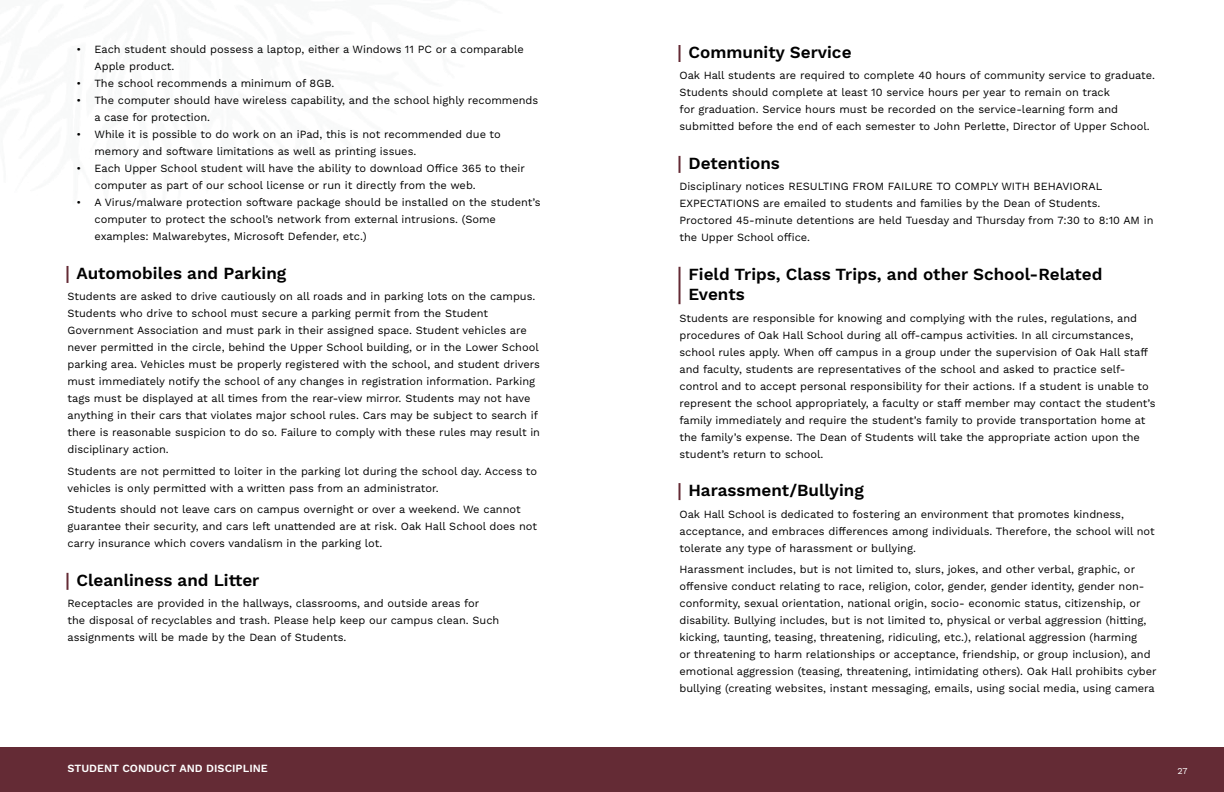
<style>
.page{position:relative;width:1224px;height:792px;background:#fff}
.page>*{position:absolute;margin:0;border:0;box-sizing:border-box;transform-origin:0 0}
.t1{font:600 17px/20.4px "Work Sans";color:#000}
.t2{font:11px/17px "Work Sans";color:#000}
.t3{font:600 11px "Work Sans";color:#fff}
.t4{font:9px "Work Sans";color:#fff}
</style>
<div class="page">
<div style="left:0;top:747px;width:1224px;height:45px;background:#642b35"></div>
<svg style="left:66px;top:266px;width:2px;height:17px"></svg>
<svg style="left:66px;top:573px;width:2px;height:17px"></svg>
<svg style="left:678px;top:45px;width:2px;height:17px"></svg>
<svg style="left:678px;top:156px;width:2px;height:17px"></svg>
<hr style="left:678px;top:267px;width:2px;height:37px;background:#642b35">
<svg style="left:678px;top:483px;width:2px;height:17px"></svg>
<p class="t2" style="left:94px;top:42px;width:431px;text-indent:-18px">• Each student should possess a laptop, either a Windows 11 PC or a comparable<br>Apple product.</p>
<p class="t2" style="left:76px;top:76px;width:259px">• The school recommends a minimum of 8GB.</p>
<p class="t2" style="left:94px;top:93px;width:445px;text-indent:-18px">• The computer should have wireless capability, and the school highly recommends a case for protection.</p>
<p class="t2" style="left:94px;top:127px;width:408px;text-indent:-18px">• While it is possible to do work on an iPad, this is not recommended due to memory and software limitations as well as printing issues.</p>
<p class="t2" style="left:94px;top:161px;width:432px;text-indent:-18px">• Each Upper School student will have the ability to download Office 365 to their computer as part of our school license or run it directly from the web.</p>
<p class="t2" style="left:94px;top:195px;width:448px;text-indent:-18px">• A Virus/malware protection software package should be installed on the student’s computer to protect the school’s network from external intrusions. (Some examples: Malwarebytes, Microsoft Defender, etc.)</p>
<h1 class="t1" style="left:76px;top:264px;width:211px">Automobiles and Parking</h1>
<p class="t2" style="left:68px;top:289px;width:474px">Students are asked to drive cautiously on all roads and in parking lots on the campus.<br>Students who drive to school must secure a parking permit from the Student Government Association and must park in their assigned space. Student vehicles are never permitted in the circle, behind the Upper School building, or in the Lower School parking area. Vehicles must be properly registered with the school, and student drivers must immediately notify the school of any changes in registration information. Parking tags must be displayed at all times from the rear-view mirror. Students may not have anything in their cars that violates major school rules. Cars may be subject to search if there is reasonable suspicion to do so. Failure to comply with these rules may result in disciplinary action.</p>
<p class="t2" style="left:68px;top:463px;width:471px">Students are not permitted to loiter in the parking lot during the school day. Access to vehicles is only permitted with a written pass from an administrator.</p>
<p class="t2" style="left:68px;top:502px;width:471px">Students should not leave cars on campus overnight or over a weekend. We cannot guarantee their security, and cars left unattended are at risk. Oak Hall School does not carry insurance which covers vandalism in the parking lot.</p>
<h1 class="t1" style="left:76px;top:571px;width:184px">Cleanliness and Litter</h1>
<p class="t2" style="left:68px;top:596px;width:433px">Receptacles are provided in the hallways, classrooms, and outside areas for the disposal of recyclables and trash. Please help keep our campus clean. Such assignments will be made by the Dean of Students.</p>
<h1 class="t1" style="left:688px;top:43px;width:165px">Community Service</h1>
<p class="t2" style="left:680px;top:68px;width:477px">Oak Hall students are required to complete 40 hours of community service to graduate.<br>Students should complete at least 10 service hours per year to remain on track<br>for graduation. Service hours must be recorded on the service-learning form and submitted before the end of each semester to John Perlette, Director of Upper School.</p>
<h1 class="t1" style="left:688px;top:154px;width:93px">Detentions</h1>
<p class="t2" style="left:680px;top:179px;width:476px">Disciplinary notices RESULTING FROM FAILURE TO COMPLY WITH BEHAVIORAL EXPECTATIONS are emailed to students and families by the Dean of Students.<br>Proctored 45-minute detentions are held Tuesday and Thursday from 7:30 to 8:10 AM in the Upper School office.</p>
<h1 class="t1" style="left:688px;top:265px;width:415px">Field Trips, Class Trips, and other School-Related<br>Events</h1>
<p class="t2" style="left:680px;top:310px;width:478px">Students are responsible for knowing and complying with the rules, regulations, and procedures of Oak Hall School during all off-campus activities. In all circumstances, school rules apply. When off campus in a group under the supervision of Oak Hall staff and faculty, students are representatives of the school and asked to practice self&shy;control and to accept personal responsibility for their actions. If a student is unable to represent the school appropriately, a faculty or staff member may contact the student’s family immediately and require the student’s family to provide transportation home at the family’s expense. The Dean of Students will take the appropriate action upon the student’s return to school.</p>
<h1 class="t1" style="left:688px;top:481px;width:177px">Harassment/Bullying</h1>
<p class="t2" style="left:680px;top:506px;width:477px">Oak Hall School is dedicated to fostering an environment that promotes kindness, acceptance, and embraces differences among individuals. Therefore, the school will not tolerate any type of harassment or bullying.</p>
<p class="t2" style="left:680px;top:561px;width:479px">Harassment includes, but is not limited to, slurs, jokes, and other verbal, graphic, or offensive conduct relating to race, religion, color, gender, gender identity, gender non&shy;conformity, sexual orientation, national origin, socio- economic status, citizenship, or disability. Bullying includes, but is not limited to, physical or verbal aggression (hitting, kicking, taunting, teasing, threatening, ridiculing, etc.), relational aggression (harming<br>or threatening to harm relationships or acceptance, friendship, or group inclusion), and emotional aggression (teasing, threatening, intimidating others). Oak Hall prohibits cyber bullying (creating websites, instant messaging, emails, using social media, using camera</p>
<p class="t3" style="left:68px;top:762px;width:202px">STUDENT CONDUCT AND DISCIPLINE</p>
<p class="t4" style="left:1177px;top:765px;width:12px">27</p>
</div>
